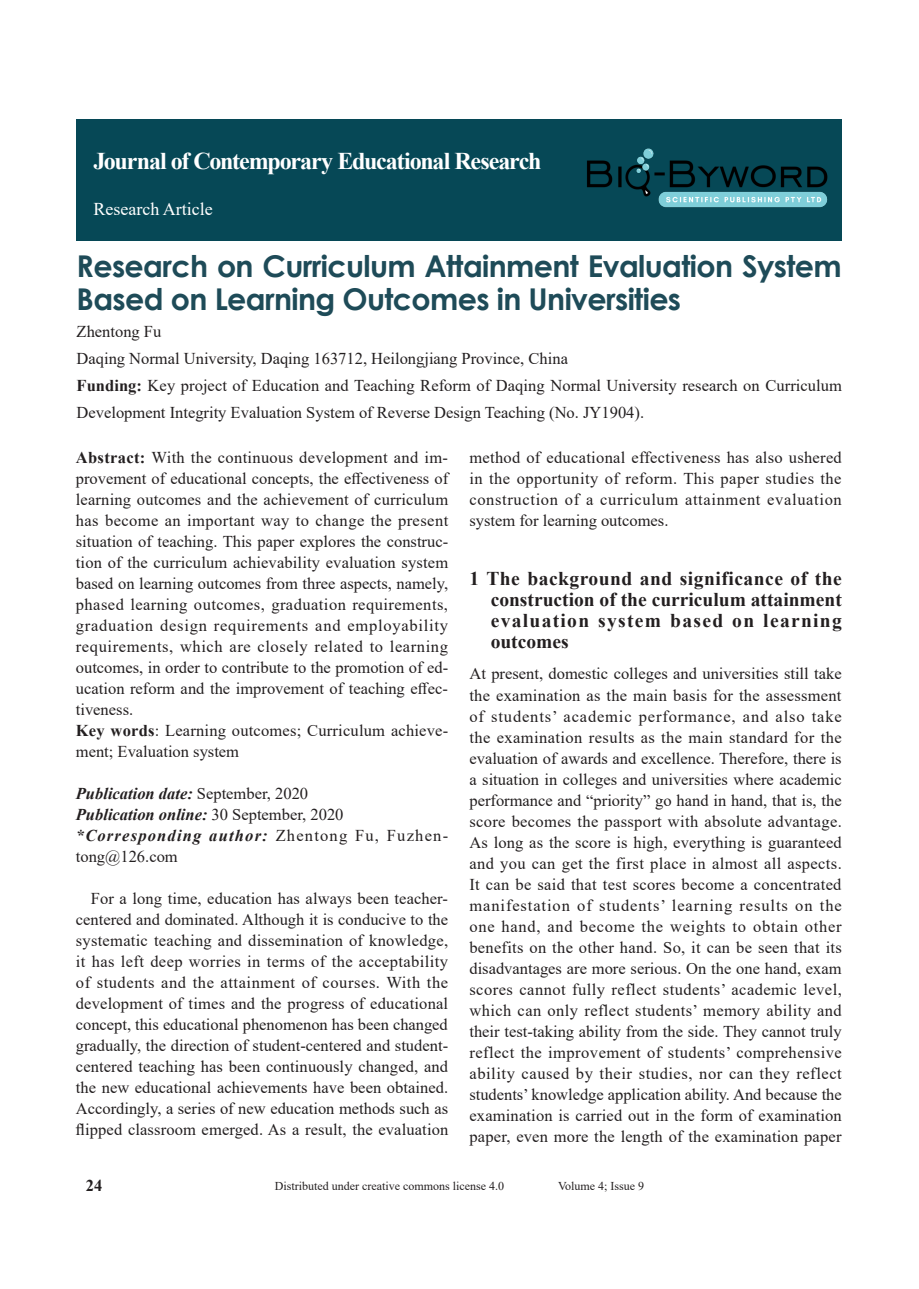
<style>
.page{position:relative;width:919px;height:1289px;background:#fff}
.page>*{position:absolute;margin:0;border:0;box-sizing:border-box;transform-origin:0 0}
.t1{font:700 30px/33px "Century Gothic";letter-spacing:-.02em;color:#1e4b58}
.t2{font:700 24px "Times New Roman";letter-spacing:-.05em;color:#fff}
.t3{font:700 19.5px/21px "Times New Roman";letter-spacing:.065em;color:#231f20;text-align:justify}
.t4{font:18px "Times New Roman";color:#fff}
.t5{font:16.5px/21px "Times New Roman";letter-spacing:.005em;color:#231f20}
.t6{font:700 16.5px "Times New Roman";color:#231f20}
.t7{font:12px "Times New Roman";color:#231f20}
.s1{font-weight:700}
.s2{font-weight:700;font-style:italic}
</style>
<div class="page">
<div style="left:77px;top:119px;width:765px;height:122px;background:#064856"></div>
<img style="left:587px;top:148px;width:241px;height:60px">
<h2 class="t2" style="left:93px;top:144px;width:449px">Journal of Contemporary Educational Research</h2>
<p class="t4" style="left:93px;top:196px;width:121px">Research Article</p>
<h1 class="t1" style="left:77px;top:248px;width:766px">Research on Curriculum Attainment Evaluation System<br>Based on Learning Outcomes in Universities</h1>
<p class="t5" style="left:77px;top:318px;width:766px;line-height:27px">Zhentong Fu<br>Daqing Normal University, Daqing 163712, Heilongjiang Province, China<br><span class="s1">Funding:</span> Key project of Education and Teaching Reform of Daqing Normal University research on Curriculum Development Integrity Evaluation System of Reverse Design Teaching (No. JY1904).</p>
<p class="t5" style="left:76px;top:446px;width:374px"><span class="s1">Abstract:</span> With the continuous development and im&shy;provement of educational concepts, the effectiveness of learning outcomes and the achievement of curriculum has become an important way to change the present situation of teaching. This paper explores the construc&shy;tion of the curriculum achievability evaluation system based on learning outcomes from three aspects, namely, phased learning outcomes, graduation requirements, graduation design requirements and employability requirements, which are closely related to learning outcomes, in order to contribute to the promotion of ed&shy;ucation reform and the improvement of teaching effec&shy;tiveness.<br><span class="s1">Key words</span>: Learning outcomes; Curriculum achieve&shy;ment; Evaluation system</p>
<p class="t5" style="left:76px;top:782px;width:374px"><span class="s2">Publication date:</span> September, 2020<br><span class="s2">Publication online:</span> 30 September, 2020 <span class="s2">*Corresponding author:</span> Zhentong Fu, Fuzhen&shy;tong@126.com</p>
<p class="t5" style="left:76px;top:887px;width:374px;text-align:justify;text-indent:15px">For a long time, education has always been teacher&shy;centered and dominated. Although it is conducive to the systematic teaching and dissemination of knowledge, it has left deep worries in terms of the acceptability of students and the attainment of courses. With the development of times and the progress of educational concept, this educational phenomenon has been changed gradually, the direction of student-centered and student&shy;centered teaching has been continuously changed, and the new educational achievements have been obtained.<br>Accordingly, a series of new education methods such as flipped classroom emerged. As a result, the evaluation</p>
<p class="t5" style="left:469px;top:446px;width:374px;text-align:justify">method of educational effectiveness has also ushered in the opportunity of reform. This paper studies the construction of a curriculum attainment evaluation system for learning outcomes.</p>
<p class="t3" style="left:490px;top:567px;width:352px;text-indent:-21px">1 The background and significance of the construction of the curriculum attainment evaluation system based on learning outcomes</p>
<p class="t5" style="left:469px;top:663px;width:374px;text-align:justify">At present, domestic colleges and universities still take the examination as the main basis for the assessment of students’ academic performance, and also take the examination results as the main standard for the evaluation of awards and excellence. Therefore, there is a situation in colleges and universities where academic performance and “priority” go hand in hand, that is, the score becomes the passport with absolute advantage.<br>As long as the score is high, everything is guaranteed and you can get the first place in almost all aspects.<br>It can be said that test scores become a concentrated manifestation of students’ learning results on the one hand, and become the weights to obtain other benefits on the other hand. So, it can be seen that its disadvantages are more serious. On the one hand, exam scores cannot fully reflect students’ academic level, which can only reflect students’ memory ability and their test-taking ability from the side. They cannot truly reflect the improvement of students’ comprehensive ability caused by their studies, nor can they reflect students’ knowledge application ability. And because the examination is carried out in the form of examination paper, even more the length of the examination paper</p>
<p class="t6" style="left:86px;top:1173px;width:18px">24</p>
<p class="t7" style="left:275px;top:1177px;width:231px">Distributed under creative commons license 4.0</p>
<p class="t7" style="left:558px;top:1177px;width:88px">Volume 4; Issue 9</p>
</div>
